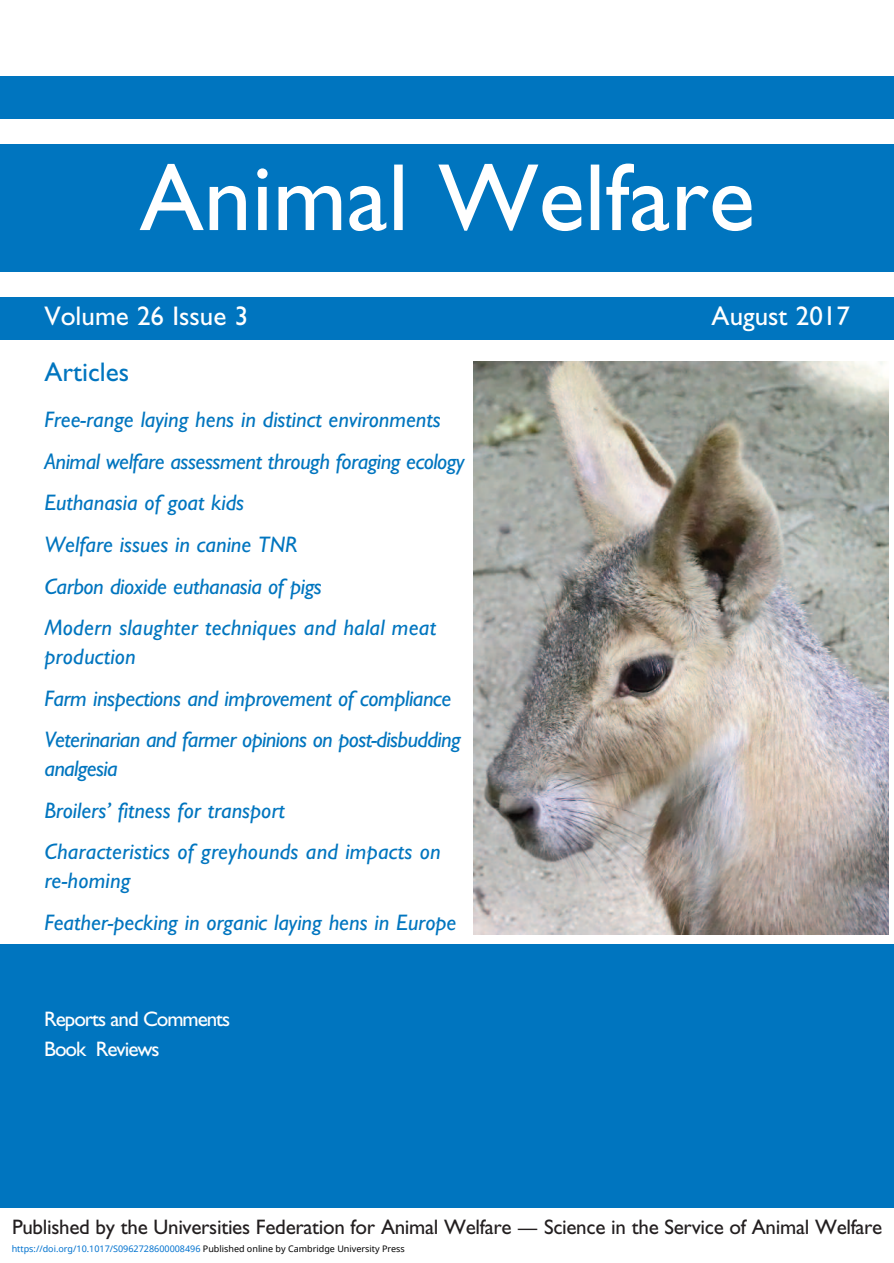
<style>
.page{position:relative;width:894px;height:1263px;background:#fff}
.page>*{position:absolute;margin:0;border:0;box-sizing:border-box;transform-origin:0 0}
.t1{font:96px "Gill Sans";color:#fff}
.t2{font:27px "Gill Sans";color:#fff}
.t3{font:27px "Gill Sans";color:#0075bf}
.t4{font:italic 22.5px/41.5px "Gill Sans";color:#0075bf}
.t5{font:21px "Gill Sans";letter-spacing:-.015em;color:#231f20}
.t6{font:21px/30px "Gill Sans";letter-spacing:-.05em;color:#fff}
.t7{font:9px "Noto Sans";color:#0172cf}
.s1{color:#000}
</style>
<div class="page">
<div style="left:0;top:77px;width:893px;height:42px;background:#0075bf"></div>
<div style="left:0;top:145px;width:893px;height:127px;background:#0075bf"></div>
<div style="left:0;top:298px;width:893px;height:42px;background:#0075bf"></div>
<div style="left:0;top:944px;width:893px;height:264px;background:#0075bf"></div>
<img style="left:473px;top:362px;width:415px;height:572px">
<h1 class="t1" style="left:140px;top:141px;width:616px">Animal Welfare</h1>
<p class="t2" style="left:44px;top:300px;width:205px">Volume 26 Issue 3</p>
<p class="t2" style="left:711px;top:300px;width:140px">August 2017</p>
<p class="t3" style="left:44px;top:356px;width:86px">Articles</p>
<p class="t4" style="left:44px;top:399px;width:421px">Free-range laying hens in distinct environments Animal welfare assessment through foraging ecology Euthanasia of goat kids<br>Welfare issues in canine TNR<br>Carbon dioxide euthanasia of pigs<br>Modern slaughter techniques and halal meat</p>
<p class="t4" style="left:44px;top:636px;width:418px">production<br>Farm inspections and improvement of compliance<br>Veterinarian and farmer opinions on post-disbudding</p>
<p class="t4" style="left:44px;top:748px;width:397px">analgesia<br>Broilers’ fitness for transport<br>Characteristics of greyhounds and impacts on</p>
<p class="t4" style="left:44px;top:860px;width:413px">re-homing<br>Feather-pecking in organic laying hens in Europe</p>
<p class="t6" style="left:44px;top:1003px;width:187px">Reports and Comments<br>Book Reviews</p>
<p class="t5" style="left:12px;top:1214px;width:871px">Published by the Universities Federation for Animal Welfare — Science in the Service of Animal Welfare</p>
<p class="t7" style="left:12px;top:1243px;width:394px">https://doi.org/10.1017/S0962728600008496 <span class="s1">Published online by Cambridge University Press</span></p>
</div>
